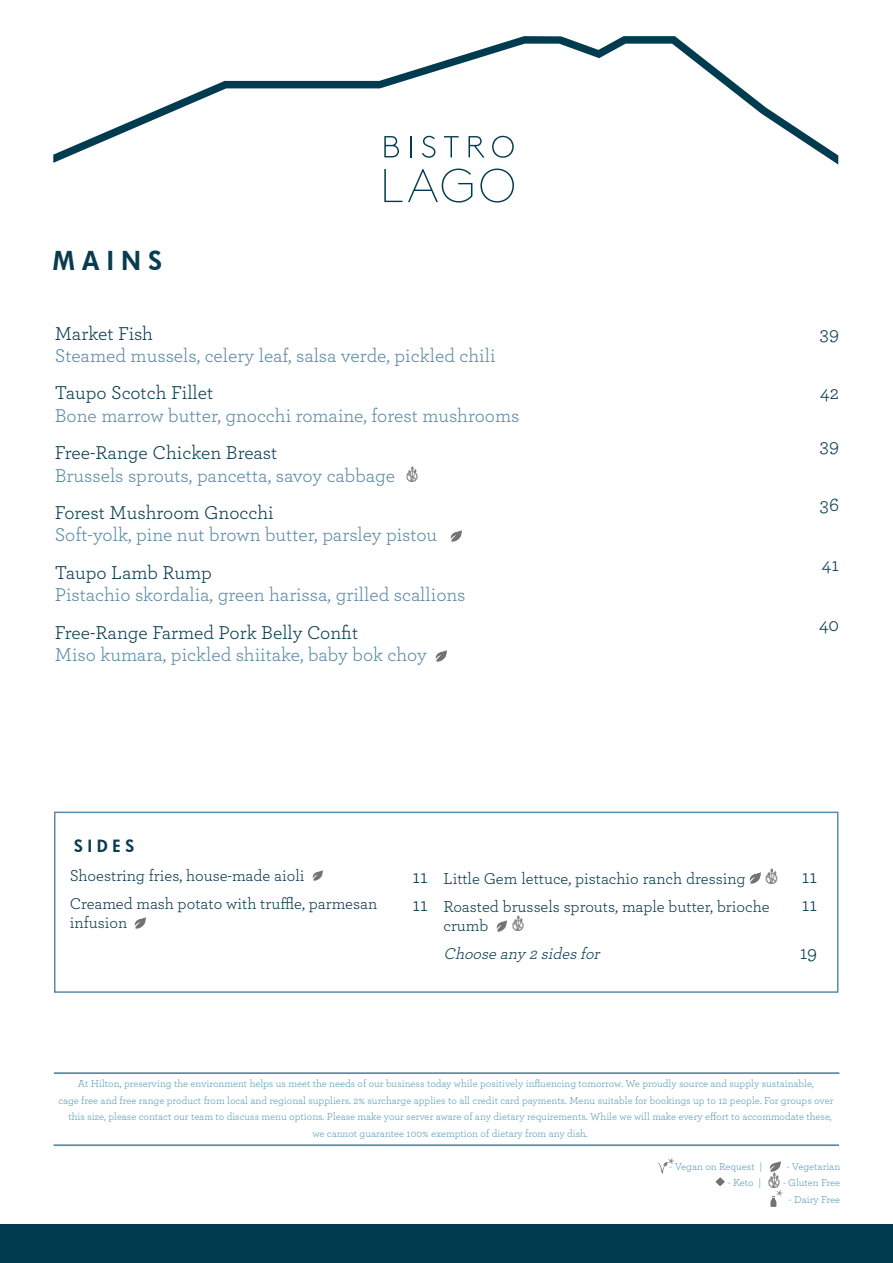
<style>
.page{position:relative;width:893px;height:1263px;background:#fff}
.page>*{position:absolute;margin:0;border:0;box-sizing:border-box;transform-origin:0 0}
.t1{font:800 25.5px "Futura";letter-spacing:.3em;color:#093c50}
.t2{font:19.5px/22.5px "Archer";color:#5b8aa6}
.t3{font:19.5px "Archer";color:#093c50}
.t4{font:19.5px "Archer";color:#013b4f}
.t5{font:18px "Minion Pro";color:#7f7e7e}
.t6{font:16.5px/19.5px "Archer";color:#093c50}
.t7{font:italic 16.5px "Archer";color:#093c50}
.t8{font:800 16.5px "Futura";letter-spacing:.3em;color:#093c50}
.t9{font:10.5px "Archer";color:#5a9db7}
.s1{color:#093c50}
</style>
<div class="page">
<div style="left:54px;top:812px;width:784px;height:181px;border:2px solid #5b8aa6"></div>
<svg style="left:312px;top:870px;width:11px;height:11px"></svg>
<svg style="left:135px;top:918px;width:11px;height:10px"></svg>
<svg style="left:750px;top:873px;width:10px;height:10px"></svg>
<img style="left:765px;top:868px;width:13px;height:15px">
<svg style="left:496px;top:920px;width:11px;height:11px"></svg>
<img style="left:512px;top:915px;width:12px;height:15px">
<img style="left:406px;top:466px;width:12px;height:15px">
<svg style="left:451px;top:531px;width:10px;height:10px"></svg>
<svg style="left:436px;top:650px;width:10px;height:11px"></svg>
<svg style="left:384px;top:169px;width:18px;height:33px"></svg>
<svg style="left:408px;top:169px;width:64px;height:34px"></svg>
<svg style="left:480px;top:169px;width:34px;height:34px"></svg>
<svg style="left:53px;top:36px;width:785px;height:129px"></svg>
<hr style="left:54px;top:1072px;width:785px;height:2px;background:#5a8aa4">
<hr style="left:54px;top:1144px;width:785px;height:2px;background:#5a8aa4">
<div style="left:0;top:1225px;width:893px;height:38px;background:#013b4f"></div>
<svg style="left:657px;top:1162px;width:11px;height:11px"></svg>
<svg style="left:770px;top:1161px;width:10px;height:11px"></svg>
<img style="left:768px;top:1172px;width:12px;height:15px">
<svg style="left:770px;top:1196px;width:7px;height:11px"></svg>
<svg style="left:716px;top:1178px;width:8px;height:8px"></svg>
<p class="t1" style="left:53px;top:243px;width:110px">MAINS</p>
<p class="t2" style="left:55px;top:321px;width:442px"><span class="s1">Market Fish<br></span>Steamed mussels, celery leaf, salsa verde, pickled chili</p>
<p class="t2" style="left:55px;top:381px;width:466px"><span class="s1">Taupo Scotch Fillet<br></span>Bone marrow butter, gnocchi romaine, forest mushrooms</p>
<p class="t2" style="left:55px;top:440px;width:342px"><span class="s1">Free-Range Chicken Breast<br></span>Brussels sprouts, pancetta, savoy cabbage</p>
<p class="t2" style="left:55px;top:500px;width:384px"><span class="s1">Forest Mushroom Gnocchi<br></span>Soft-yolk, pine nut brown butter, parsley pistou</p>
<p class="t2" style="left:55px;top:560px;width:412px"><span class="s1">Taupo Lamb Rump<br></span>Pistachio skordalia, green harissa, grilled scallions</p>
<p class="t2" style="left:55px;top:620px;width:374px"><span class="s1">Free-Range Farmed Pork Belly Confit<br></span>Miso kumara, pickled shiitake, baby bok choy</p>
<p class="t3" style="left:820px;top:320px;width:21px">39</p>
<p class="t3" style="left:820px;top:379px;width:20px">42</p>
<p class="t3" style="left:820px;top:432px;width:21px">39</p>
<p class="t3" style="left:820px;top:491px;width:21px">36</p>
<p class="t3" style="left:822px;top:551px;width:19px">41</p>
<p class="t3" style="left:819px;top:611px;width:22px">40</p>
<p class="t8" style="left:74px;top:834px;width:62px">SIDES</p>
<p class="t6" style="left:70px;top:865px;width:236px">Shoestring fries, house-made aioli</p>
<p class="t6" style="left:70px;top:893px;width:309px">Creamed mash potato with truffle, parmesan infusion</p>
<p class="t4" style="left:413px;top:863px;width:17px">11</p>
<p class="t4" style="left:413px;top:891px;width:17px">11</p>
<p class="t6" style="left:443px;top:867px;width:304px">Little Gem lettuce, pistachio ranch dressing</p>
<p class="t6" style="left:443px;top:895px;width:328px">Roasted brussels sprouts, maple butter, brioche crumb</p>
<p class="t7" style="left:443px;top:942px;width:162px">Chooseany2sidesfor</p>
<p class="t4" style="left:802px;top:863px;width:17px">11</p>
<p class="t4" style="left:802px;top:891px;width:17px">11</p>
<p class="t4" style="left:800px;top:939px;width:19px">19</p>
<p class="t9" style="left:78px;top:1076px;width:737px">At Hilton, preserving the environment helps us meet the needs of our business today while positively influencing tomorrow. We proudly source and supply sustainable,</p>
<p class="t9" style="left:58px;top:1093px;width:777px">cage free and free range product from local and regional suppliers. 2% surcharge applies to all credit card payments. Menu suitable for bookings up to 12 people. For groups over</p>
<p class="t9" style="left:68px;top:1109px;width:765px">this size, please contact our team to discuss menu options. Please make your server aware of any dietary requirements. While we will make every effort to accommodate these,</p>
<p class="t9" style="left:312px;top:1127px;width:277px">we cannot guarantee 100% exemption of dietary from any dish.</p>
<p class="t5" style="left:668px;top:1152px;width:9px">*</p>
<p class="t9" style="left:669px;top:1159px;width:94px">- Vegan on Request |</p>
<p class="t9" style="left:786px;top:1159px;width:55px">- Vegetarian</p>
<p class="t9" style="left:728px;top:1175px;width:35px">- Keto |</p>
<p class="t9" style="left:783px;top:1175px;width:59px">- Gluten Free</p>
<p class="t9" style="left:789px;top:1192px;width:53px">- Dairy Free</p>
<p class="t5" style="left:776px;top:1184px;width:9px">*</p>
</div>
